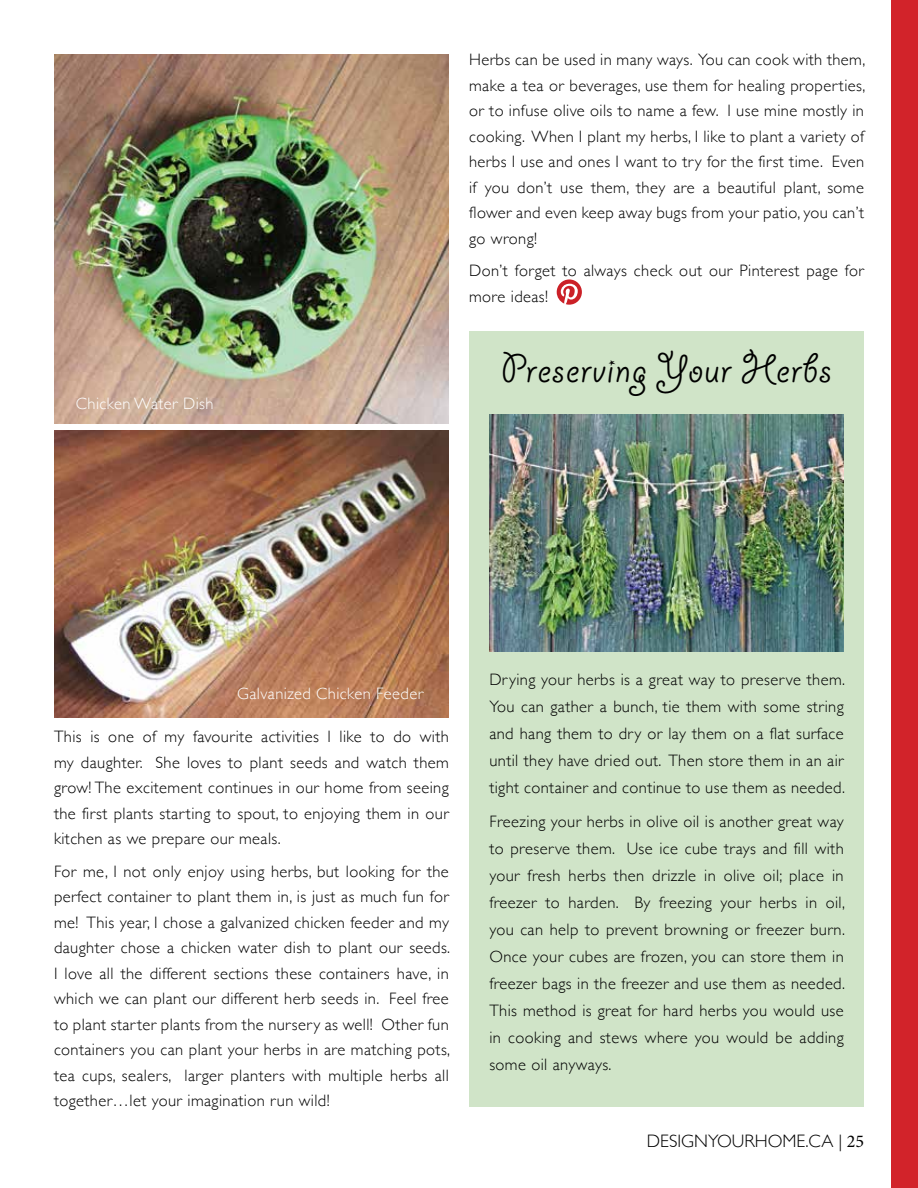
<style>
.page{position:relative;width:918px;height:1188px;background:#fff}
.page>*{position:absolute;margin:0;border:0;box-sizing:border-box;transform-origin:0 0}
.t1{font:45px "Giddyup Std";letter-spacing:.025em;color:#000}
.t2{font:300 18px "Gill Sans";color:#000}
.t3{font:300 16.5px/25.5px "Gill Sans";letter-spacing:.025em;color:#000;text-align:justify}
.t4{font:300 16.5px "Gill Sans";letter-spacing:.025em;color:#fff}
.s1{font-family:"Minion Pro";font-weight:400}
</style>
<div class="page">
<img style="left:54px;top:54px;width:395px;height:370px">
<div style="left:892px;top:0;width:26px;height:1188px;background:#d2232a"></div>
<div style="left:469px;top:332px;width:395px;height:775px;background:#d0e4c8"></div>
<img style="left:489px;top:415px;width:355px;height:236px">
<img style="left:54px;top:431px;width:395px;height:286px">
<svg style="left:557px;top:279px;width:25px;height:26px"></svg>
<p class="t4" style="left:76px;top:391px;width:139px">Chicken Water Dish</p>
<p class="t3" style="left:469px;top:46px;width:398px">Herbs can be used in many ways. You can cook with them, make a tea or beverages, use them for healing properties, or to infuse olive oils to name a few. I use mine mostly in cooking. When I plant my herbs, I like to plant a variety of herbs I use and ones I want to try for the first time. Even if you don’t use them, they are a beautiful plant, some flower and even keep away bugs from your patio, you can’t go wrong!</p>
<p class="t3" style="left:469px;top:257px;width:396px">Don’t forget to always check out our Pinterest page for more ideas!</p>
<h1 class="t1" style="left:501px;top:344px;width:332px">Preserving Your Herbs</h1>
<p class="t4" style="left:237px;top:681px;width:187px">Galvanized Chicken Feeder</p>
<p class="t3" style="left:54px;top:724px;width:396px">This is one of my favourite activities I like to do with my daughter. She loves to plant seeds and watch them grow! The excitement continues in our home from seeing the first plants starting to spout, to enjoying them in our kitchen as we prepare our meals.</p>
<p class="t3" style="left:54px;top:858px;width:398px">For me, I not only enjoy using herbs, but looking for the perfect container to plant them in, is just as much fun for me! This year, I chose a galvanized chicken feeder and my daughter chose a chicken water dish to plant our seeds.<br>I love all the different sections these containers have, in which we can plant our different herb seeds in. Feel free to plant starter plants from the nursery as well! Other fun containers you can plant your herbs in are matching pots, tea cups, sealers, larger planters with multiple herbs all together…let your imagination run wild!</p>
<p class="t3" style="left:489px;top:666px;width:357px;line-height:27px">Drying your herbs is a great way to preserve them.<br>You can gather a bunch, tie them with some string and hang them to dry or lay them on a flat surface until they have dried out. Then store them in an air tight container and continue to use them as needed.</p>
<p class="t3" style="left:489px;top:808px;width:357px;line-height:27px">Freezing your herbs in olive oil is another great way to preserve them. Use ice cube trays and fill with your fresh herbs then drizzle in olive oil; place in freezer to harden. By freezing your herbs in oil, you can help to prevent browning or freezer burn.<br>Once your cubes are frozen, you can store them in freezer bags in the freezer and use them as needed.<br>This method is great for hard herbs you would use in cooking and stews where you would be adding some oil anyways.</p>
<p class="t2" style="left:647px;top:1127px;width:219px">DESIGNYOURHOME.CA | <span class="s1">25</span></p>
</div>
